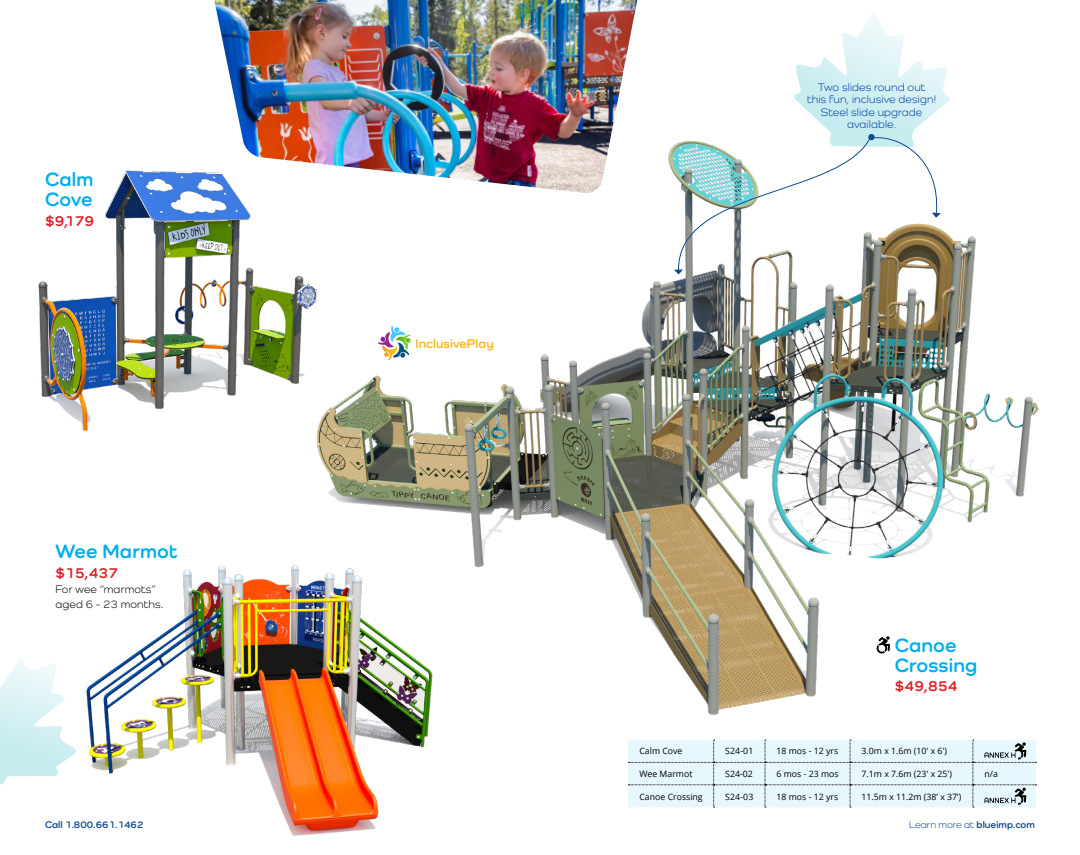
<style>
.page{position:relative;width:1080px;height:855px;background:#fff}
.page>*{position:absolute;margin:0;border:0;box-sizing:border-box;transform-origin:0 0}
.t1{font:700 20px/19.6px "Como";letter-spacing:.01em;color:#00aeef}
.t2{font:700 15px "Como";letter-spacing:.01em;color:#de1f26}
.t3{font:700 13px "Como";color:#fbb716}
.t4{font:11.25px/12.5px "Como";letter-spacing:.01em;color:#003da6;text-align:center}
.t5{font:11.25px/15px "Como";letter-spacing:.01em;color:#000}
.t6{font:10px "Como";color:#0e4b90}
.t7{font:700 10px "Como";color:#0e4b90}
.t8{font:8.75px "Open Sans";color:#000}
.s1{font-size:13.75px}
.s2{font-weight:700}
</style>
<div class="page">
<img style="left:317px;top:145px;width:722px;height:595px">
<svg style="left:0;top:664px;width:17px;height:121px"></svg>
<img style="left:38px;top:170px;width:357px;height:272px">
<svg style="left:628px;top:740px;width:409px;height:68px"></svg>
<img style="left:214px;top:0;width:423px;height:194px">
<svg style="left:674px;top:14px;width:277px;height:261px"></svg>
<div style="left:868px;top:134px;width:7px;height:6px;background:#0e4b90;border-radius:50%"></div>
<img style="left:17px;top:559px;width:424px;height:277px">
<svg style="left:378px;top:326px;width:33px;height:34px"></svg>
<svg style="left:877px;top:636px;width:13px;height:18px"></svg>
<h1 class="t1" style="left:45px;top:169px;width:50px">Calm<br>Cove</h1>
<h2 class="t2" style="left:45px;top:211px;width:51px">$9,179</h2>
<h1 class="t1" style="left:55px;top:541px;width:124px">Wee Marmot</h1>
<h2 class="t2" style="left:55px;top:564px;width:64px">$15,437</h2>
<p class="t5" style="left:55px;top:581px;width:110px">For wee “marmots” aged 6 - 23 months<span class="s1">.</span></p>
<h3 class="t3" style="left:416px;top:336px;width:80px">InclusivePlay</h3>
<p class="t4" style="left:807px;top:80px;width:131px">Two slides round out this fun, inclusive design!<br>Steel slide upgrade available.</p>
<h1 class="t1" style="left:895px;top:635px;width:84px">Canoe<br>Crossing</h1>
<h2 class="t2" style="left:895px;top:677px;width:64px">$49,854</h2>
<p class="t8" style="left:639px;top:745px;width:45px">Calm Cove</p>
<p class="t8" style="left:725px;top:745px;width:30px">S24-01</p>
<p class="t8" style="left:777px;top:745px;width:63px">18 mos - 12 yrs</p>
<p class="t8" style="left:862px;top:745px;width:87px">3.0m x 1.6m (10' x 6')</p>
<p class="t8" style="left:639px;top:768px;width:55px">Wee Marmot</p>
<p class="t8" style="left:725px;top:768px;width:29px">S24-02</p>
<p class="t8" style="left:777px;top:768px;width:64px">6 mos - 23 mos</p>
<p class="t8" style="left:862px;top:768px;width:92px">7.1m x 7.6m (23' x 25')</p>
<p class="t8" style="left:984px;top:768px;width:15px">n/a</p>
<p class="t8" style="left:639px;top:790px;width:65px">Canoe Crossing</p>
<p class="t8" style="left:725px;top:790px;width:30px">S24-03</p>
<p class="t8" style="left:777px;top:790px;width:63px">18 mos - 12 yrs</p>
<p class="t8" style="left:862px;top:790px;width:101px">11.5m x 11.2m (38’ x 37’)</p>
<p class="t7" style="left:45px;top:818px;width:100px">Call 1.800.661.1462</p>
<p class="t6" style="left:909px;top:818px;width:127px">Learn more at <span class="s2">blueimp.com</span></p>
</div>
